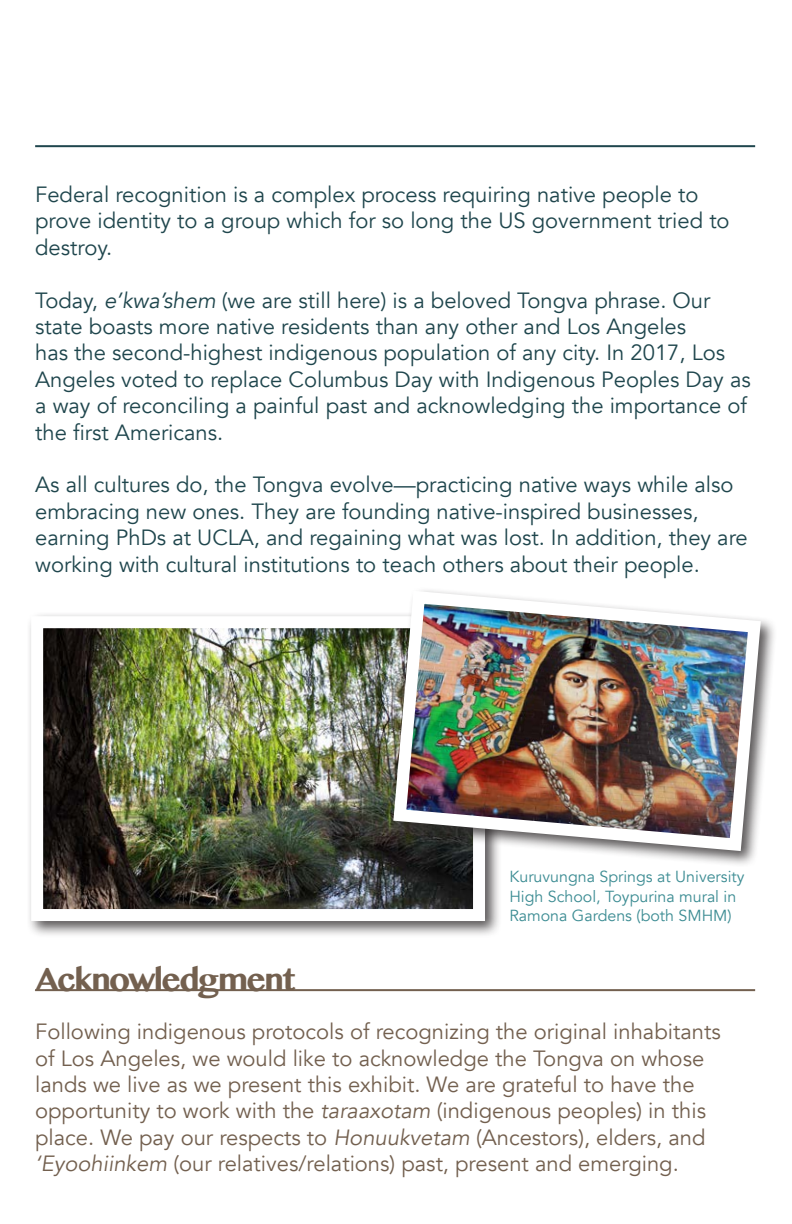
<style>
.page{position:relative;width:792px;height:1224px;background:#fff}
.page>*{position:absolute;margin:0;border:0;box-sizing:border-box;transform-origin:0 0}
.t1{font:700 36px "Kannada MN";letter-spacing:-.05em;color:#73604f}
.t2{font:22px/26.4px "Avenir";color:#1f464d}
.t3{font:22px/26.4px "Avenir";color:#73604f}
.t4{font:16px/19.2px "Avenir";color:#3c8c93}
.s1{font-style:italic}
</style>
<div class="page">
<hr style="left:35px;top:145px;width:720px;height:2px;background:#1f464d">
<hr style="left:35px;top:989px;width:720px;height:2px;background:#73604f">
<div style="left:27px;top:612px;width:475px;height:326px;background:#231f20;opacity:.75"></div>
<img style="left:44px;top:629px;width:428px;height:279px">
<div style="left:389px;top:587px;width:389px;height:281px;background:#231f20;opacity:.75"></div>
<img style="left:387px;top:587px;width:380px;height:271px">
<p class="t2" style="left:35px;top:182px;width:696px">Federal recognition is a complex process requiring native people to prove identity to a group which for so long the US government tried to destroy.</p>
<p class="t2" style="left:35px;top:287px;width:717px">Today, <span class="s1">e’kwa’shem</span> (we are still here) is a beloved Tongva phrase. Our state boasts more native residents than any other and Los Angeles<br>has the second-highest indigenous population of any city. In 2017, Los Angeles voted to replace Columbus Day with Indigenous Peoples Day as a way of reconciling a painful past and acknowledging the importance of the first Americans.</p>
<p class="t2" style="left:35px;top:472px;width:714px">As all cultures do, the Tongva evolve—practicing native ways while also embracing new ones. They are founding native-inspired businesses, earning PhDs at UCLA, and regaining what was lost. In addition, they are working with cultural institutions to teach others about their people.</p>
<p class="t1" style="left:35px;top:957px;width:262px">Acknowledgment</p>
<p class="t4" style="left:509px;top:868px;width:237px">Kuruvungna Springs at University<br>High School, Toypurina mural in<br>Ramona Gardens (both SMHM)</p>
<p class="t3" style="left:35px;top:1019px;width:687px">Following indigenous protocols of recognizing the original inhabitants of Los Angeles, we would like to acknowledge the Tongva on whose lands we live as we present this exhibit. We are grateful to have the opportunity to work with the <span class="s1">taraaxotam</span> (indigenous peoples) in this place. We pay our respects to <span class="s1">Honuukvetam</span> (Ancestors), elders, and <span class="s1">‘Eyoohiinkem</span> (our relatives/relations) past, present and emerging.</p>
</div>
